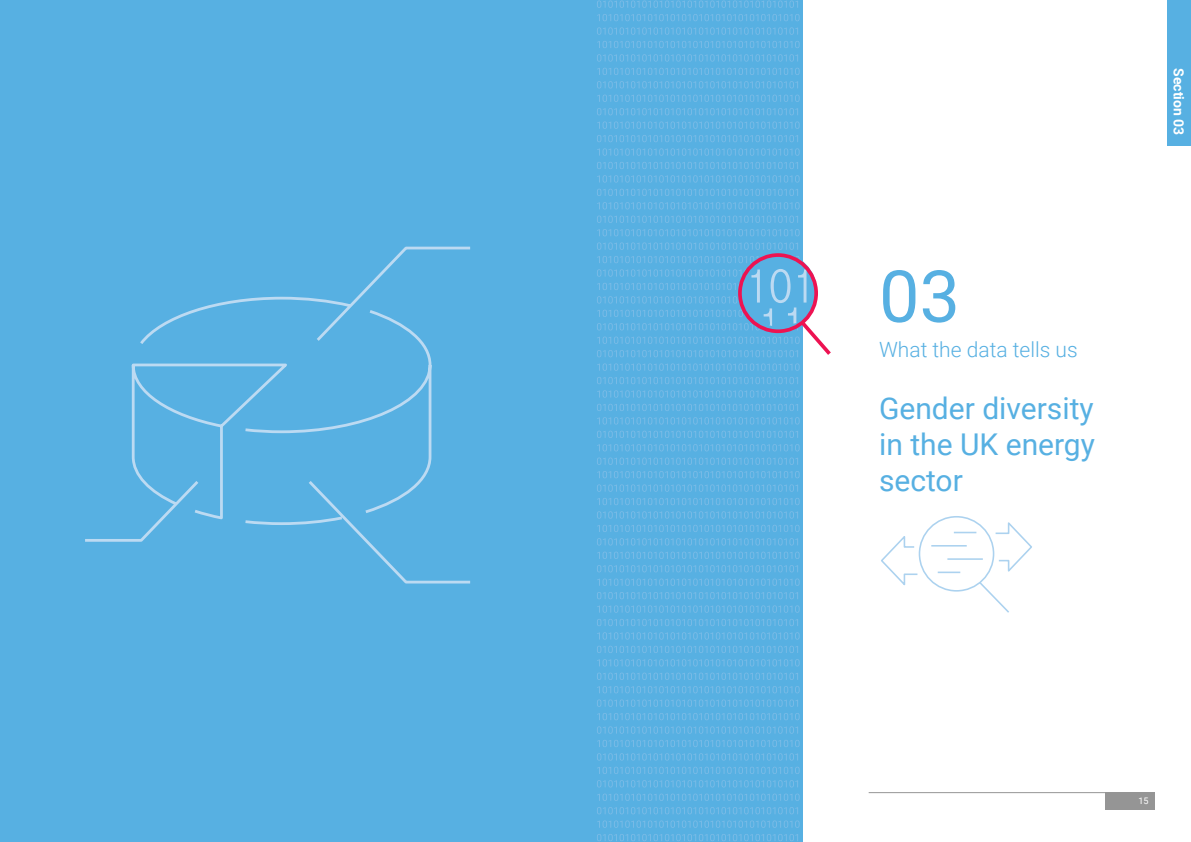
<style>
.page{position:relative;width:1191px;height:842px;background:#fff}
.page>*{position:absolute;margin:0;border:0;box-sizing:border-box;transform-origin:0 0}
.Heading3{font:72px "Roboto";color:#57b0e2}
.t1{font:30px/36px "Roboto";color:#57b0e2;text-align:justify}
.t2{font:300 21px "Roboto";color:#57b0e2}
.t3{font:700 14px "Roboto";color:#fff}
.t4{font:9px "Roboto";color:#fff}
</style>
<div class="page">
<div style="left:0;top:0;width:802px;height:842px;background:#57b0e2"></div>
<div style="left:1167px;top:0;width:24px;height:146px;background:#57b0e2"></div>
<div style="left:1106px;top:792px;width:49px;height:17px;background:#959595"></div>
<hr style="left:868px;top:792px;width:287px;height:1px;background:#959595">
<svg style="left:881px;top:519px;width:151px;height:94px"></svg>
<svg style="left:85px;top:246px;width:386px;height:338px"></svg>
<svg style="left:597px;top:834px;width:201px;height:7px"></svg>
<svg style="left:597px;top:820px;width:202px;height:8px"></svg>
<svg style="left:597px;top:807px;width:201px;height:7px"></svg>
<svg style="left:597px;top:793px;width:202px;height:8px"></svg>
<svg style="left:597px;top:780px;width:201px;height:7px"></svg>
<svg style="left:597px;top:767px;width:202px;height:7px"></svg>
<svg style="left:597px;top:753px;width:201px;height:8px"></svg>
<svg style="left:597px;top:740px;width:202px;height:7px"></svg>
<svg style="left:597px;top:726px;width:201px;height:8px"></svg>
<svg style="left:597px;top:713px;width:202px;height:7px"></svg>
<svg style="left:597px;top:699px;width:201px;height:8px"></svg>
<svg style="left:597px;top:686px;width:202px;height:7px"></svg>
<svg style="left:597px;top:673px;width:201px;height:7px"></svg>
<svg style="left:597px;top:659px;width:202px;height:7px"></svg>
<svg style="left:597px;top:646px;width:201px;height:7px"></svg>
<svg style="left:597px;top:632px;width:202px;height:8px"></svg>
<svg style="left:597px;top:619px;width:201px;height:7px"></svg>
<svg style="left:597px;top:605px;width:202px;height:8px"></svg>
<svg style="left:597px;top:592px;width:201px;height:7px"></svg>
<svg style="left:597px;top:578px;width:202px;height:8px"></svg>
<svg style="left:597px;top:565px;width:201px;height:7px"></svg>
<svg style="left:597px;top:552px;width:202px;height:7px"></svg>
<svg style="left:597px;top:538px;width:201px;height:7px"></svg>
<svg style="left:597px;top:525px;width:202px;height:7px"></svg>
<svg style="left:597px;top:511px;width:201px;height:8px"></svg>
<svg style="left:597px;top:498px;width:202px;height:7px"></svg>
<svg style="left:597px;top:484px;width:201px;height:8px"></svg>
<svg style="left:597px;top:471px;width:202px;height:7px"></svg>
<svg style="left:597px;top:457px;width:201px;height:8px"></svg>
<svg style="left:597px;top:444px;width:202px;height:7px"></svg>
<svg style="left:597px;top:431px;width:201px;height:7px"></svg>
<svg style="left:597px;top:417px;width:202px;height:8px"></svg>
<svg style="left:597px;top:404px;width:201px;height:7px"></svg>
<svg style="left:597px;top:390px;width:202px;height:8px"></svg>
<svg style="left:597px;top:377px;width:201px;height:7px"></svg>
<svg style="left:597px;top:256px;width:202px;height:7px"></svg>
<svg style="left:597px;top:242px;width:201px;height:8px"></svg>
<svg style="left:597px;top:229px;width:202px;height:7px"></svg>
<svg style="left:597px;top:216px;width:201px;height:7px"></svg>
<svg style="left:597px;top:202px;width:202px;height:7px"></svg>
<svg style="left:597px;top:189px;width:201px;height:7px"></svg>
<svg style="left:597px;top:175px;width:202px;height:8px"></svg>
<svg style="left:597px;top:162px;width:201px;height:7px"></svg>
<svg style="left:597px;top:148px;width:202px;height:8px"></svg>
<svg style="left:597px;top:135px;width:201px;height:7px"></svg>
<svg style="left:597px;top:121px;width:202px;height:8px"></svg>
<svg style="left:597px;top:108px;width:201px;height:7px"></svg>
<svg style="left:597px;top:95px;width:202px;height:7px"></svg>
<svg style="left:597px;top:81px;width:201px;height:8px"></svg>
<svg style="left:597px;top:68px;width:202px;height:7px"></svg>
<svg style="left:597px;top:54px;width:201px;height:8px"></svg>
<svg style="left:597px;top:41px;width:202px;height:7px"></svg>
<svg style="left:597px;top:27px;width:201px;height:8px"></svg>
<svg style="left:597px;top:14px;width:202px;height:7px"></svg>
<svg style="left:597px;top:0;width:201px;height:8px"></svg>
<svg style="left:739px;top:252px;width:78px;height:78px"></svg>
<div style="left:738px;top:253px;width:80px;height:80px;border:4px solid #ed1352;border-radius:50%"></div>
<svg style="left:597px;top:269px;width:234px;height:102px"></svg>
<p class="Heading3" style="left:879px;top:246px;width:82px">03</p>
<p class="t2" style="left:879px;top:335px;width:200px">What the data tells us</p>
<p class="t1" style="left:879px;top:389px;width:217px">Gender diversity in the UK energy sector</p>
<p class="t3" style="left:1188px;top:68px;width:69px;rotate:90deg">Section 03</p>
<p class="t4" style="left:1138px;top:794px;width:12px">15</p>
</div>
